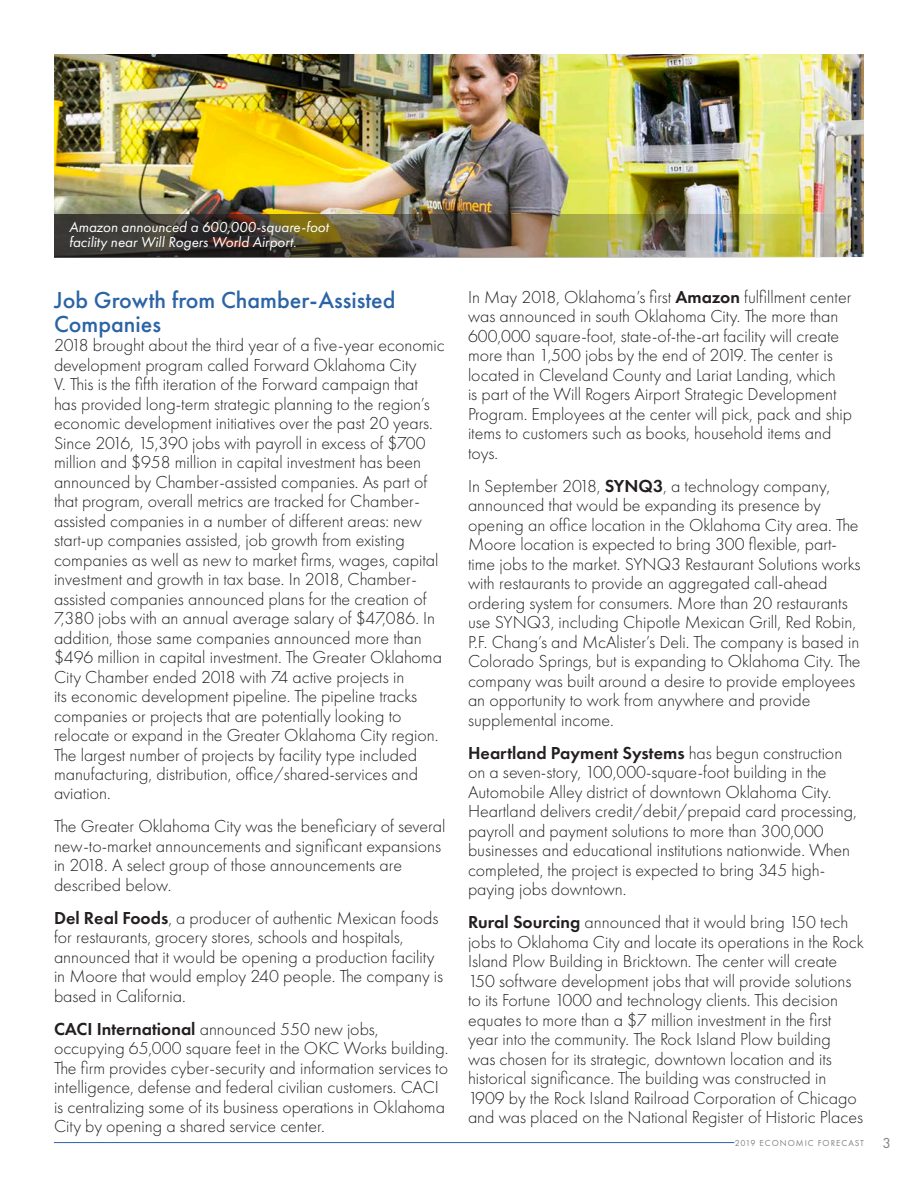
<style>
.page{position:relative;width:918px;height:1188px;background:#fff}
.page>*{position:absolute;margin:0;border:0;box-sizing:border-box;transform-origin:0 0}
.t1{font:500 24px/24px "Futura PT";color:#2b64a6}
.t2{font:300 18px/19.5px "Futura PT";color:#231f20}
.t3{font:italic 15px/15px "Futura PT";color:#fff}
.t4{font:9px "Futura PT";letter-spacing:.11em;color:#808285}
.s1{font-weight:600}
.s2{font-size:15px}
</style>
<div class="page">
<hr style="left:54px;top:1142px;width:680px;height:1px;background:#2b64a6">
<img style="left:54px;top:54px;width:810px;height:160px">
<img style="left:54px;top:214px;width:810px;height:43px">
<p class="t3" style="left:69px;top:219px;width:261px">Amazon announced a 600,000-square-foot facility near Will Rogers World Airport.</p>
<p class="t1" style="left:54px;top:288px;width:343px">Job Growth from Chamber-Assisted<br>Companies</p>
<p class="t2" style="left:54px;top:336px;width:392px">2018 brought about the third year of a five-year economic development program called Forward Oklahoma City<br>V. This is the fifth iteration of the Forward campaign that has provided long-term strategic planning to the region’s economic development initiatives over the past 20 years.<br>Since 2016, 15,390 jobs with payroll in excess of $700 million and $958 million in capital investment has been announced by Chamber-assisted companies. As part of that program, overall metrics are tracked for Chamber&shy;assisted companies in a number of different areas: new start-up companies assisted, job growth from existing companies as well as new to market firms, wages, capital investment and growth in tax base. In 2018, Chamber&shy;assisted companies announced plans for the creation of 7,380 jobs with an annual average salary of $47,086. In addition, those same companies announced more than $496 million in capital investment. The Greater Oklahoma City Chamber ended 2018 with 74 active projects in<br>its economic development pipeline. The pipeline tracks companies or projects that are potentially looking to relocate or expand in the Greater Oklahoma City region.<br>The largest number of projects by facility type included manufacturing, distribution, office/shared-services and aviation.</p>
<p class="t2" style="left:54px;top:817px;width:393px">The Greater Oklahoma City was the beneficiary of several new-to-market announcements and significant expansions in 2018. A select group of those announcements are described below.</p>
<p class="t2" style="left:54px;top:908px;width:391px"><span class="s1">Del Real Foods</span>, a producer of authentic Mexican foods for restaurants, grocery stores, schools and hospitals, announced that it would be opening a production facility in Moore that would employ 240 people. The company is based in California.</p>
<p class="t2" style="left:54px;top:1019px;width:396px"><span class="s1">CACI International</span> announced 550 new jobs, occupying 65,000 square feet in the OKC Works building.<br>The firm provides cyber-security and information services to intelligence, defense and federal civilian customers. CACI is centralizing some of its business operations in Oklahoma City by opening a shared service center.</p>
<p class="t2" style="left:468px;top:287px;width:386px">In May 2018, Oklahoma’s first <span class="s1">Amazon</span> fulfillment center was announced in south Oklahoma City. The more than 600,000 square-foot, state-of-the-art facility will create more than 1,500 jobs by the end of 2019. The center is located in Cleveland County and Lariat Landing, which<br>is part of the Will Rogers Airport Strategic Development Program. Employees at the center will pick, pack and ship items to customers such as books, household items and toys.</p>
<p class="t2" style="left:468px;top:476px;width:394px">In September 2018, <span class="s1">SYNQ3</span>, a technology company, announced that would be expanding its presence by opening an office location in the Oklahoma City area. The Moore location is expected to bring 300 flexible, part&shy;time jobs to the market. SYNQ3 Restaurant Solutions works with restaurants to provide an aggregated call-ahead ordering system for consumers. More than 20 restaurants use SYNQ3, including Chipotle Mexican Grill, Red Robin, P.F. Chang’s and McAlister’s Deli. The company is based in Colorado Springs, but is expanding to Oklahoma City. The company was built around a desire to provide employees an opportunity to work from anywhere and provide supplemental income.</p>
<p class="t2" style="left:468px;top:743px;width:390px"><span class="s1">Heartland Payment Systems</span> has begun construction on a seven-story, 100,000-square-foot building in the Automobile Alley district of downtown Oklahoma City.<br>Heartland delivers credit/debit/prepaid card processing, payroll and payment solutions to more than 300,000 businesses and educational institutions nationwide. When completed, the project is expected to bring 345 high&shy;paying jobs downtown.</p>
<p class="t2" style="left:468px;top:913px;width:397px"><span class="s1">Rural Sourcing</span> announced that it would bring 150 tech jobs to Oklahoma City and locate its operations in the Rock Island Plow Building in Bricktown. The center will create 150 software development jobs that will provide solutions to its Fortune 1000 and technology clients. This decision equates to more than a $7 million investment in the first year into the community. The Rock Island Plow building<br>was chosen for its strategic, downtown location and its historical significance. The building was constructed in 1909 by the Rock Island Railroad Corporation of Chicago and was placed on the National Register of Historic Places</p>
<p class="t4" style="left:735px;top:1137px;width:158px">2019 ECONOMIC FORECAST <span class="s2">3</span></p>
</div>
